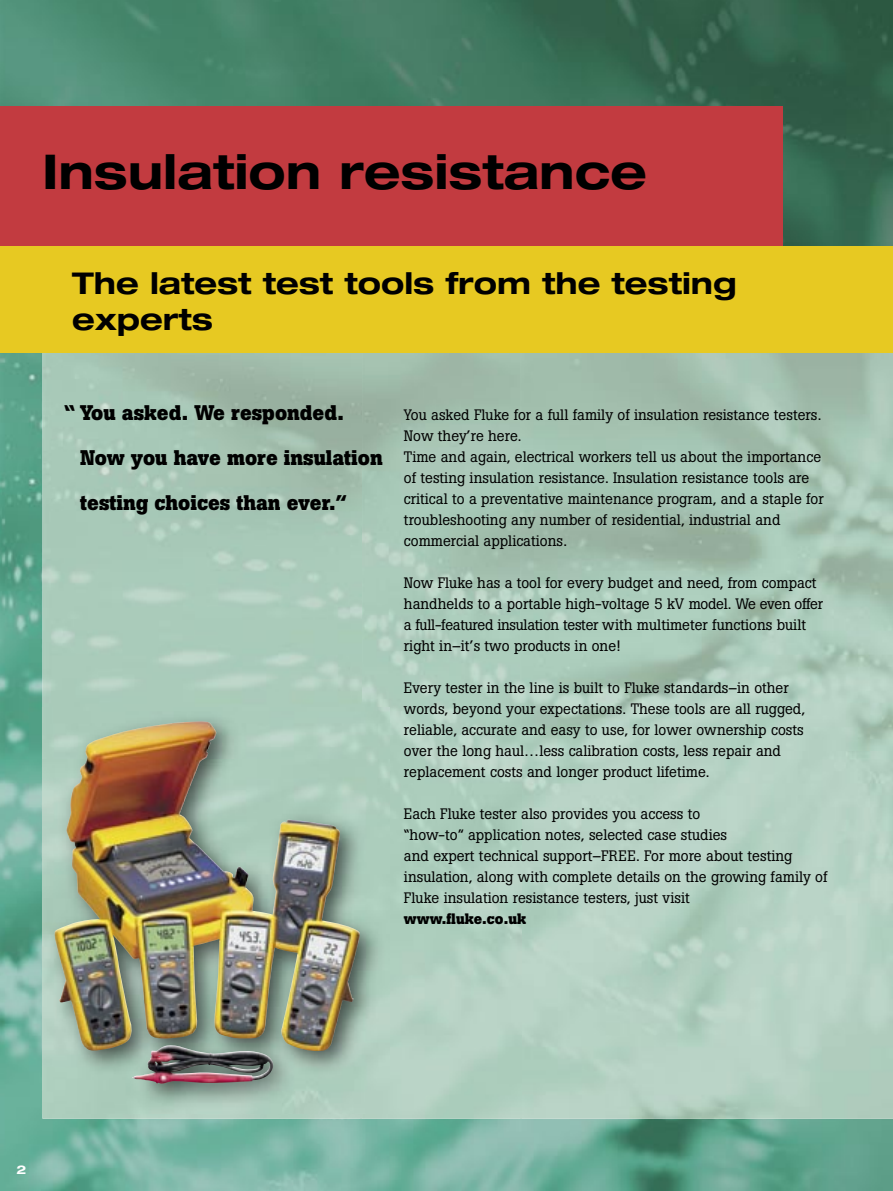
<style>
.page{position:relative;width:893px;height:1191px;background:#fff}
.page>*{position:absolute;margin:0;border:0;box-sizing:border-box;transform-origin:0 0}
.t1{font:700 expanded 48px "Helvetica Neue";color:#000}
.t2{font:700 expanded 30px/36px "Helvetica Neue";color:#000}
.t3{font:700 21px/45px "Boton";color:#000}
.t4{font:15px/21px "Boton";color:#000}
.t5{font:700 15px "Boton";color:#000}
.t6{font:700 expanded 12px "Helvetica Neue";color:#fff}
</style>
<div class="page">
<img style="left:0;top:0;width:893px;height:1191px">
<img style="left:362px;top:353px;width:531px;height:765px">
<div style="left:43px;top:1113px;width:319px;height:5px;background:#b3cfc0"></div>
<img style="left:43px;top:353px;width:319px;height:354px">
<div style="left:0;top:106px;width:783px;height:200px;background:#c23b40"></div>
<img style="left:42px;top:707px;width:347px;height:406px">
<img style="left:54px;top:721px;width:306px;height:331px">
<div style="left:0;top:247px;width:893px;height:106px;background:#e7c922"></div>
<h1 class="t1" style="left:43px;top:142px;width:606px">Insulation resistance</h1>
<h2 class="t2" style="left:72px;top:264px;width:666px">The latest test tools from the testing experts</h2>
<h3 class="t3" style="left:80px;top:390px;width:304px;text-indent:-16px">“ You asked. We responded.<br>Now you have more insulation testing choices than ever.”</h3>
<p class="t4" style="left:404px;top:404px;width:421px">You asked Fluke for a full family of insulation resistance testers.<br>Now they’re here.<br>Time and again, electrical workers tell us about the importance of testing insulation resistance. Insulation resistance tools are critical to a preventative maintenance program, and a staple for troubleshooting any number of residential, industrial and commercial applications.</p>
<p class="t4" style="left:404px;top:572px;width:421px">Now Fluke has a tool for every budget and need, from compact handhelds to a portable high-voltage 5 kV model. We even offer a full-featured insulation tester with multimeter functions built right in–it’s two products in one!</p>
<p class="t4" style="left:404px;top:677px;width:403px">Every tester in the line is built to Fluke standards–in other words, beyond your expectations. These tools are all rugged, reliable, accurate and easy to use, for lower ownership costs over the long haul…less calibration costs, less repair and replacement costs and longer product lifetime.</p>
<p class="t4" style="left:404px;top:803px;width:425px">Each Fluke tester also provides you access to<br>“how-to” application notes, selected case studies<br>and expert technical support–FREE. For more about testing insulation, along with complete details on the growing family of Fluke insulation resistance testers, just visit</p>
<p class="t5" style="left:404px;top:909px;width:124px">www.fluke.co.uk</p>
<p class="t6" style="left:16px;top:1162px;width:11px">2</p>
</div>
